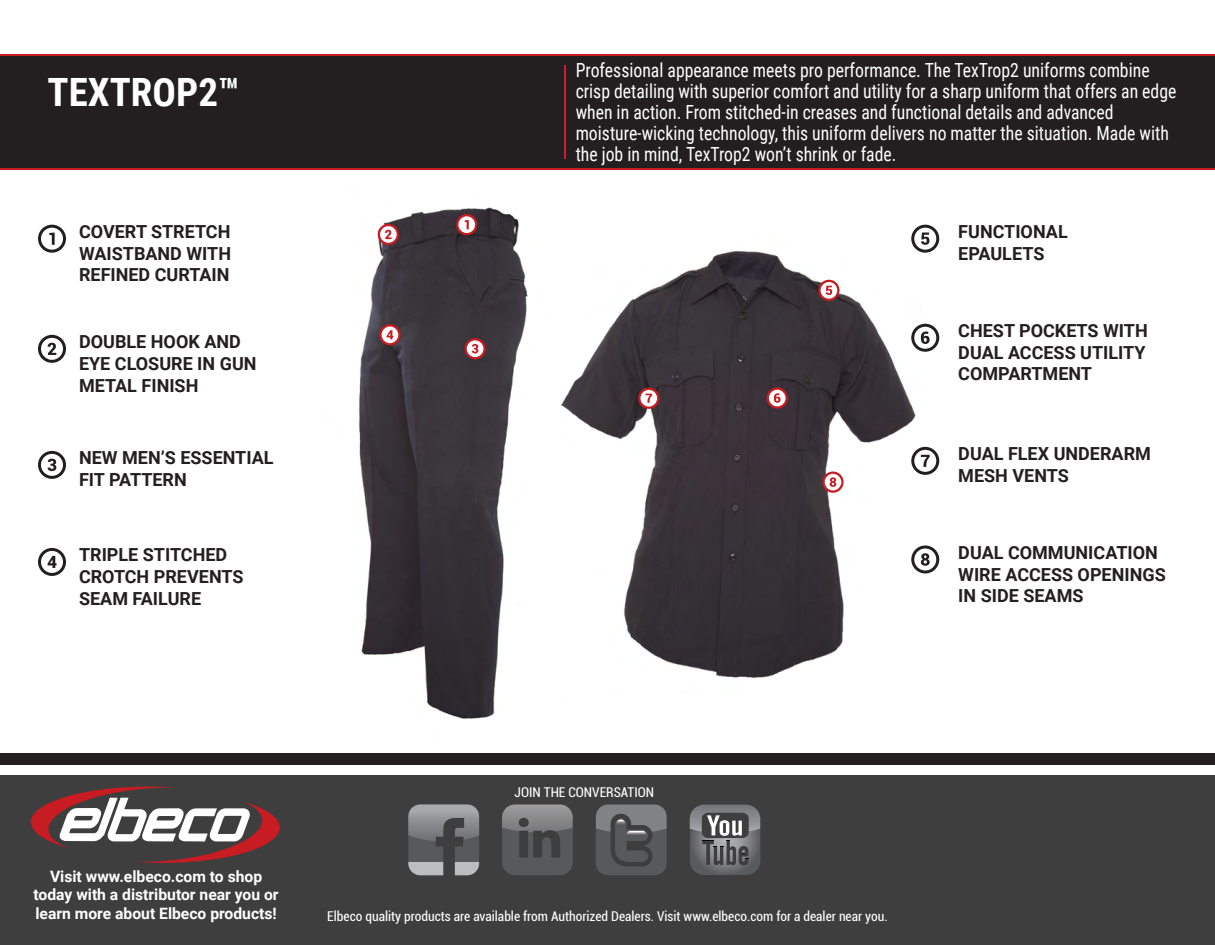
<style>
.page{position:relative;width:1215px;height:945px;background:#fff}
.page>*{position:absolute;margin:0;border:0;box-sizing:border-box;transform-origin:0 0}
.t1{font:700 39px "Roboto Condensed";color:#fff}
.t2{font:19.5px/21px "Roboto Condensed";color:#fff;scale:.91 1}
.t3{font:700 18px/21.6px "Roboto";color:#231f20}
.t4{font:700 15.6px/18.8px "Roboto";color:#fff;text-align:center}
.t5{font:condensed 13.5px "Roboto";color:#fff}
</style>
<div class="page">
<img style="left:359px;top:207px;width:169px;height:512px">
<img style="left:561px;top:251px;width:363px;height:427px">
<hr style="left:0;top:168px;width:1215px;height:2px;background:#c61c22">
<hr style="left:0;top:54px;width:1215px;height:3px;background:#c61c22">
<div style="left:0;top:57px;width:1215px;height:111px;background:#231f20"></div>
<div style="left:0;top:775px;width:1215px;height:170px;background:#3e3e3f"></div>
<div style="left:0;top:753px;width:1215px;height:12px;background:#231f20"></div>
<hr style="left:565px;top:65px;width:1px;height:94px;background:#cb202c">
<svg style="left:38px;top:225px;width:28px;height:28px"></svg>
<svg style="left:38px;top:335px;width:28px;height:28px"></svg>
<svg style="left:38px;top:451px;width:28px;height:28px"></svg>
<svg style="left:38px;top:548px;width:28px;height:28px"></svg>
<svg style="left:911px;top:225px;width:28px;height:28px"></svg>
<svg style="left:911px;top:324px;width:28px;height:28px"></svg>
<svg style="left:456px;top:214px;width:21px;height:21px"></svg>
<svg style="left:378px;top:224px;width:21px;height:21px"></svg>
<svg style="left:465px;top:338px;width:21px;height:21px"></svg>
<svg style="left:379px;top:324px;width:22px;height:21px"></svg>
<svg style="left:818px;top:280px;width:22px;height:21px"></svg>
<svg style="left:822px;top:472px;width:22px;height:21px"></svg>
<svg style="left:767px;top:387px;width:21px;height:22px"></svg>
<svg style="left:638px;top:388px;width:21px;height:21px"></svg>
<svg style="left:31px;top:787px;width:249px;height:76px"></svg>
<svg style="left:408px;top:804px;width:71px;height:71px"></svg>
<svg style="left:502px;top:805px;width:71px;height:70px"></svg>
<svg style="left:596px;top:805px;width:71px;height:70px"></svg>
<svg style="left:690px;top:805px;width:70px;height:70px"></svg>
<svg style="left:911px;top:545px;width:28px;height:28px"></svg>
<svg style="left:911px;top:447px;width:28px;height:28px"></svg>
<h1 class="t1" style="left:48px;top:64px;width:193px">TEXTROP2™</h1>
<p class="t3" style="left:79px;top:220px;width:154px;text-align:justify">COVERT STRETCH WAISTBAND WITH REFINED CURTAIN</p>
<p class="t3" style="left:79px;top:330px;width:179px">DOUBLE HOOK AND<br>EYE CLOSURE IN GUN<br>METAL FINISH</p>
<p class="t3" style="left:79px;top:447px;width:196px">NEW MEN’S ESSENTIAL<br>FIT PATTERN</p>
<p class="t3" style="left:79px;top:544px;width:166px">TRIPLE STITCHED<br>CROTCH PREVENTS<br>SEAM FAILURE</p>
<p class="t2" style="left:576px;top:58px;width:662px">Professional appearance meets pro performance. The TexTrop2 uniforms combine crisp detailing with superior comfort and utility for a sharp uniform that offers an edge when in action. From stitched-in creases and functional details and advanced moisture-wicking technology, this uniform delivers no matter the situation. Made with the job in mind, TexTrop2 won’t shrink or fade.</p>
<p class="t3" style="left:958px;top:220px;width:111px">FUNCTIONAL<br>EPAULETS</p>
<p class="t3" style="left:958px;top:319px;width:191px">CHEST POCKETS WITH<br>DUAL ACCESS UTILITY<br>COMPARTMENT</p>
<p class="t3" style="left:958px;top:442px;width:194px">DUAL FLEX UNDERARM<br>MESH VENTS</p>
<p class="t3" style="left:958px;top:541px;width:209px">DUAL COMMUNICATION<br>WIRE ACCESS OPENINGS<br>IN SIDE SEAMS</p>
<p class="t4" style="left:34px;top:866px;width:247px">Visit www.elbeco.com to shop today with a distributor near you or learn more about Elbeco products!</p>
<p class="t5" style="left:515px;top:783px;width:141px">JOIN THE CONVERSATION</p>
<p class="t5" style="left:327px;top:907px;width:562px">Elbeco quality products are available from Authorized Dealers. Visit www.elbeco.com for a dealer near you.</p>
</div>
